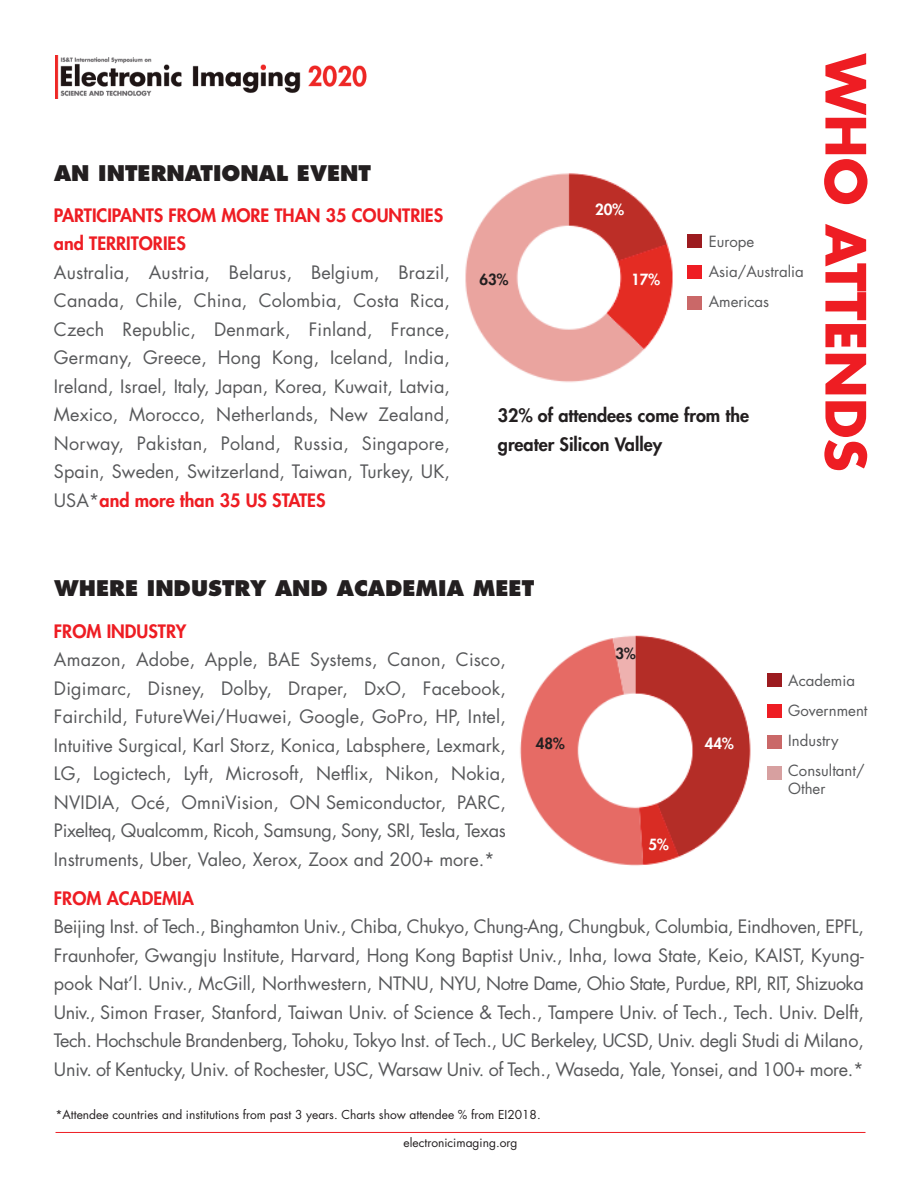
<style>
.page{position:relative;width:918px;height:1188px;background:#fff}
.page>*{position:absolute;margin:0;border:0;box-sizing:border-box;transform-origin:0 0}
.t1{font:700 54px "Futura Std";color:#ee1d23}
.t2{font:800 21px "Futura Std";color:#231f20}
.t3{font:18px/28.5px "Futura Std";color:#57585a;text-align:justify}
.t4{font:800 18px/28.5px "Futura Std";color:#ee1d23}
.t5{font:800 18px/28.5px "Futura Std";color:#231f20}
.t6{font:15px/30px "Futura Std";color:#57585a}
.t7{font:800 15px "Futura Std";color:#fff}
.t8{font:800 15px "Futura Std";color:#231f20}
.t9{font:12px "Futura Std";color:#231f20}
.s1{font-weight:800;color:#ee1d23}
</style>
<div class="page">
<img style="left:465px;top:173px;width:208px;height:210px">
<hr style="left:56px;top:1132px;width:810px;height:1px;background:#ee1d23">
<img style="left:56px;top:56px;width:311px;height:42px">
<img style="left:520px;top:635px;width:231px;height:231px">
<div style="left:688px;top:297px;width:14px;height:13px;background:#ca6868"></div>
<div style="left:688px;top:266px;width:14px;height:13px;background:#ee1d23"></div>
<div style="left:688px;top:235px;width:14px;height:13px;background:#9c1b1f"></div>
<div style="left:767px;top:735px;width:14px;height:14px;background:#ca6868"></div>
<div style="left:767px;top:766px;width:14px;height:14px;background:#d7a0a0"></div>
<div style="left:767px;top:704px;width:14px;height:14px;background:#ee1d23"></div>
<div style="left:767px;top:673px;width:14px;height:14px;background:#9c1b1f"></div>
<p class="t2" style="left:54px;top:164px;width:319px">AN INTERNATIONAL EVENT</p>
<p class="t4" style="left:54px;top:202px;width:391px">PARTICIPANTS FROM MORE THAN 35 COUNTRIES and TERRITORIES</p>
<p class="t3" style="left:54px;top:259px;width:398px">Australia, Austria, Belarus, Belgium, Brazil, Canada, Chile, China, Colombia, Costa Rica, Czech Republic, Denmark, Finland, France, Germany, Greece, Hong Kong, Iceland, India, Ireland, Israel, Italy, Japan, Korea, Kuwait, Latvia, Mexico, Morocco, Netherlands, New Zealand, Norway, Pakistan, Poland, Russia, Singapore, Spain, Sweden, Switzerland, Taiwan, Turkey, UK, USA*<span class="s1">and more than 35 US STATES</span></p>
<p class="t7" style="left:595px;top:203px;width:30px">20%</p>
<p class="t8" style="left:480px;top:272px;width:30px">63%</p>
<p class="t7" style="left:631px;top:272px;width:30px">17%</p>
<p class="t6" style="left:709px;top:228px;width:97px">Europe<br>Asia/Australia<br>Americas</p>
<p class="t5" style="left:498px;top:402px;width:253px">32% of attendees come from the greater Silicon Valley</p>
<h1 class="t1" style="left:870px;top:54px;width:419px;rotate:90deg">WHO ATTENDS</h1>
<p class="t2" style="left:54px;top:578px;width:482px">WHERE INDUSTRY AND ACADEMIA MEET</p>
<p class="t4" style="left:54px;top:618px;width:134px">FROM INDUSTRY</p>
<p class="t3" style="left:54px;top:647px;width:453px">Amazon, Adobe, Apple, BAE Systems, Canon, Cisco, Digimarc, Disney, Dolby, Draper, DxO, Facebook, Fairchild, FutureWei/Huawei, Google, GoPro, HP, Intel, Intuitive Surgical, Karl Storz, Konica, Labsphere, Lexmark, LG, Logictech, Lyft, Microsoft, Netflix, Nikon, Nokia, NVIDIA, Océ, OmniVision, ON Semiconductor, PARC, Pixelteq, Qualcomm, Ricoh, Samsung, Sony, SRI, Tesla, Texas Instruments, Uber, Valeo, Xerox, Zoox and 200+ more.*</p>
<p class="t8" style="left:536px;top:736px;width:30px">48%</p>
<p class="t8" style="left:615px;top:646px;width:22px">3%</p>
<p class="t7" style="left:648px;top:837px;width:22px">5%</p>
<p class="t7" style="left:705px;top:736px;width:30px">44%</p>
<p class="t6" style="left:788px;top:667px;width:81px">Academia<br>Government<br>Industry<br>Consultant/</p>
<p class="t6" style="left:788px;top:775px;width:39px">Other</p>
<p class="t4" style="left:54px;top:885px;width:142px">FROM ACADEMIA</p>
<p class="t3" style="left:54px;top:914px;width:812px">Beijing Inst. of Tech., Binghamton Univ., Chiba, Chukyo, Chung-Ang, Chungbuk, Columbia, Eindhoven, EPFL, Fraunhofer, Gwangju Institute, Harvard, Hong Kong Baptist Univ., Inha, Iowa State, Keio, KAIST, Kyung&shy;pook Nat’l. Univ., McGill, Northwestern, NTNU, NYU, Notre Dame, Ohio State, Purdue, RPI, RIT, Shizuoka Univ., Simon Fraser, Stanford, Taiwan Univ. of Science &amp; Tech., Tampere Univ. of Tech., Tech. Univ. Delft, Tech. Hochschule Brandenberg, Tohoku, Tokyo Inst. of Tech., UC Berkeley, UCSD, Univ. degli Studi di Milano, Univ. of Kentucky, Univ. of Rochester, USC, Warsaw Univ. of Tech., Waseda, Yale, Yonsei, and 100+ more.*</p>
<p class="t9" style="left:56px;top:1109px;width:487px">*Attendee countries and institutions from past 3 years. Charts show attendee % from EI2018.</p>
<p class="t9" style="left:404px;top:1137px;width:115px">electronicimaging.org</p>
</div>
